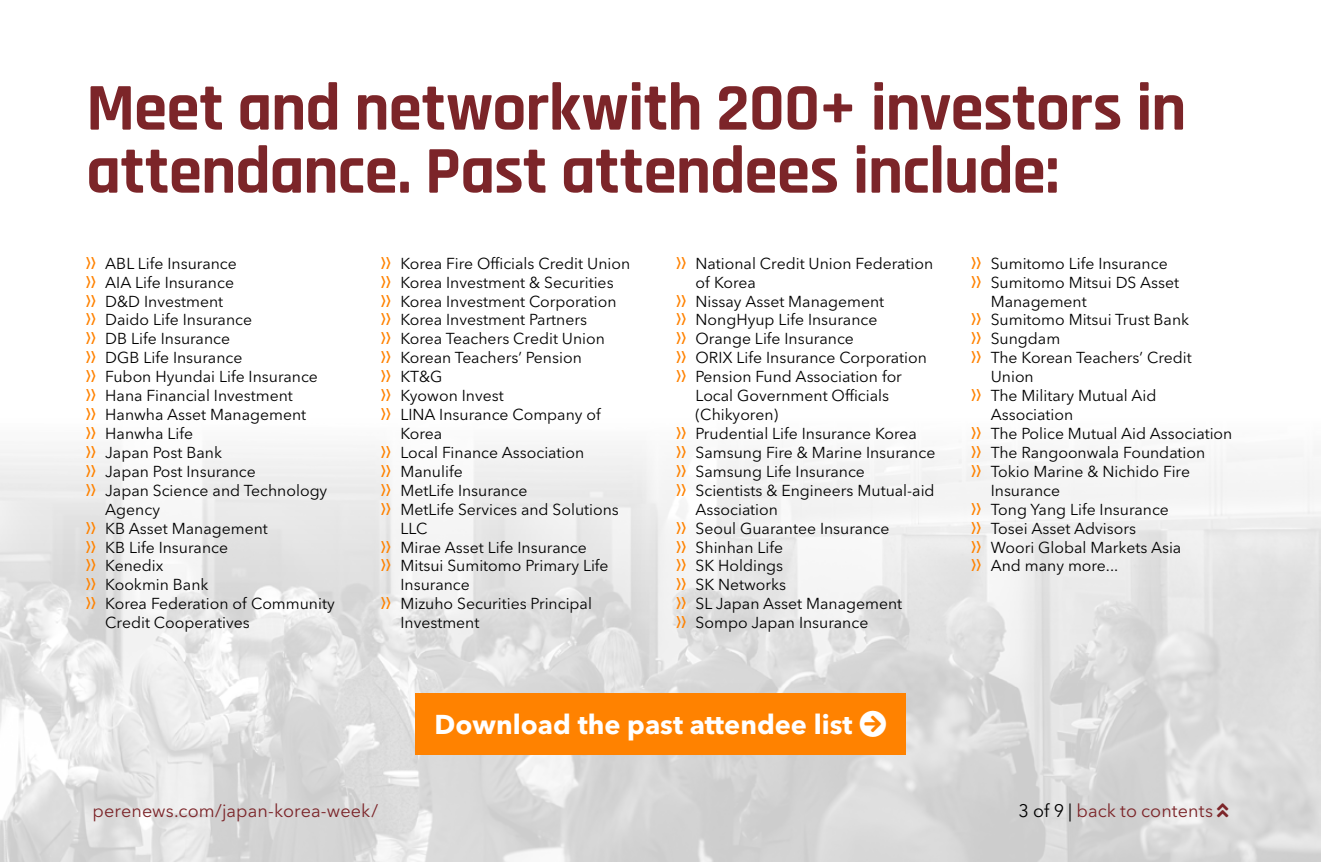
<style>
.page{position:relative;width:1321px;height:862px;background:#fff}
.page>*{position:absolute;margin:0;border:0;box-sizing:border-box;transform-origin:0 0}
.t1{font:700 67.5px/63px "Rajdhani";letter-spacing:-.015em;color:#7c2529}
.t2{font:700 27px "Avenir Next LT Pro";color:#fff}
.t3{font:18px "Avenir Next LT Pro";letter-spacing:.005em;color:#7c2529}
.t4{font:15.75px "Avenir Next LT Pro";color:#000}
.s1{font-family:"Century Gothic Pro";font-size:22.5px;color:#ff8200}
.s2{color:#000}
</style>
<div class="page">
<img style="left:0;top:449px;width:1320px;height:412px">
<div style="left:415px;top:692px;width:490px;height:62px;background:#ff8200"></div>
<svg style="left:1216px;top:803px;width:12px;height:14px"></svg>
<h1 class="t1" style="left:86px;top:78px;width:1101px">Meet and networkwith 200+ investors in attendance. Past attendees include:</h1>
<p class="t4" style="left:86px;top:254px;width:152px"><span class="s1">»</span> ABL Life Insurance</p>
<p class="t4" style="left:86px;top:272px;width:149px"><span class="s1">»</span> AIA Life Insurance</p>
<p class="t4" style="left:86px;top:291px;width:138px"><span class="s1">»</span> D&amp;D Investment</p>
<p class="t4" style="left:86px;top:310px;width:167px"><span class="s1">»</span> Daido Life Insurance</p>
<p class="t4" style="left:86px;top:329px;width:145px"><span class="s1">»</span> DB Life Insurance</p>
<p class="t4" style="left:86px;top:348px;width:158px"><span class="s1">»</span> DGB Life Insurance</p>
<p class="t4" style="left:86px;top:367px;width:233px"><span class="s1">»</span> Fubon Hyundai Life Insurance</p>
<p class="t4" style="left:86px;top:386px;width:208px"><span class="s1">»</span> Hana Financial Investment</p>
<p class="t4" style="left:86px;top:405px;width:221px"><span class="s1">»</span> Hanwha Asset Management</p>
<p class="t4" style="left:86px;top:424px;width:108px"><span class="s1">»</span> Hanwha Life</p>
<p class="t4" style="left:86px;top:443px;width:137px"><span class="s1">»</span> Japan Post Bank</p>
<p class="t4" style="left:86px;top:461px;width:171px"><span class="s1">»</span> Japan Post Insurance</p>
<p class="t4" style="left:86px;top:480px;width:243px"><span class="s1">»</span> Japan Science and Technology</p>
<p class="t4" style="left:105px;top:499px;width:56px">Agency</p>
<p class="t4" style="left:86px;top:518px;width:183px"><span class="s1">»</span> KB Asset Management</p>
<p class="t4" style="left:86px;top:537px;width:143px"><span class="s1">»</span> KB Life Insurance</p>
<p class="t4" style="left:86px;top:556px;width:79px"><span class="s1">»</span> Kenedix</p>
<p class="t4" style="left:86px;top:575px;width:124px"><span class="s1">»</span> Kookmin Bank</p>
<p class="t4" style="left:86px;top:594px;width:250px"><span class="s1">»</span> Korea Federation of Community</p>
<p class="t4" style="left:105px;top:613px;width:146px">Credit Cooperatives</p>
<p class="t4" style="left:381px;top:254px;width:250px"><span class="s1">»</span> Korea Fire Officials Credit Union</p>
<p class="t4" style="left:381px;top:272px;width:234px"><span class="s1">»</span> Korea Investment &amp; Securities</p>
<p class="t4" style="left:381px;top:291px;width:237px"><span class="s1">»</span> Korea Investment Corporation</p>
<p class="t4" style="left:381px;top:310px;width:207px"><span class="s1">»</span> Korea Investment Partners</p>
<p class="t4" style="left:381px;top:329px;width:225px"><span class="s1">»</span> Korea Teachers Credit Union</p>
<p class="t4" style="left:381px;top:348px;width:202px"><span class="s1">»</span> Korean Teachers’ Pension</p>
<p class="t4" style="left:381px;top:367px;width:63px"><span class="s1">»</span> KT&amp;G</p>
<p class="t4" style="left:381px;top:386px;width:124px"><span class="s1">»</span> Kyowon Invest</p>
<p class="t4" style="left:381px;top:405px;width:221px"><span class="s1">»</span> LINA Insurance Company of</p>
<p class="t4" style="left:400px;top:424px;width:43px">Korea</p>
<p class="t4" style="left:381px;top:443px;width:204px"><span class="s1">»</span> Local Finance Association</p>
<p class="t4" style="left:381px;top:461px;width:83px"><span class="s1">»</span> Manulife</p>
<p class="t4" style="left:381px;top:480px;width:147px"><span class="s1">»</span> MetLife Insurance</p>
<p class="t4" style="left:381px;top:499px;width:239px"><span class="s1">»</span> MetLife Services and Solutions</p>
<p class="t4" style="left:400px;top:518px;width:28px">LLC</p>
<p class="t4" style="left:381px;top:537px;width:207px"><span class="s1">»</span> Mirae Asset Life Insurance</p>
<p class="t4" style="left:381px;top:556px;width:229px"><span class="s1">»</span> Mitsui Sumitomo Primary Life</p>
<p class="t4" style="left:400px;top:575px;width:71px">Insurance</p>
<p class="t4" style="left:381px;top:594px;width:212px"><span class="s1">»</span> Mizuho Securities Principal</p>
<p class="t4" style="left:400px;top:613px;width:80px">Investment</p>
<p class="t4" style="left:676px;top:254px;width:258px"><span class="s1">»</span> National Credit Union Federation</p>
<p class="t4" style="left:695px;top:272px;width:62px">of Korea</p>
<p class="t4" style="left:676px;top:291px;width:209px"><span class="s1">»</span> Nissay Asset Management</p>
<p class="t4" style="left:676px;top:310px;width:202px"><span class="s1">»</span> NongHyup Life Insurance</p>
<p class="t4" style="left:676px;top:329px;width:179px"><span class="s1">»</span> Orange Life Insurance</p>
<p class="t4" style="left:676px;top:348px;width:252px"><span class="s1">»</span> ORIX Life Insurance Corporation</p>
<p class="t4" style="left:676px;top:367px;width:227px"><span class="s1">»</span> Pension Fund Association for</p>
<p class="t4" style="left:695px;top:386px;width:195px">Local Government Officials</p>
<p class="t4" style="left:695px;top:405px;width:84px">(Chikyoren)</p>
<p class="t4" style="left:676px;top:424px;width:242px"><span class="s1">»</span> Prudential Life Insurance Korea</p>
<p class="t4" style="left:676px;top:443px;width:260px"><span class="s1">»</span> Samsung Fire &amp; Marine Insurance</p>
<p class="t4" style="left:676px;top:461px;width:190px"><span class="s1">»</span> Samsung Life Insurance</p>
<p class="t4" style="left:676px;top:480px;width:260px"><span class="s1">»</span> Scientists &amp; Engineers Mutual-aid</p>
<p class="t4" style="left:695px;top:499px;width:84px">Association</p>
<p class="t4" style="left:676px;top:518px;width:214px"><span class="s1">»</span> Seoul Guarantee Insurance</p>
<p class="t4" style="left:676px;top:537px;width:108px"><span class="s1">»</span> Shinhan Life</p>
<p class="t4" style="left:676px;top:556px;width:108px"><span class="s1">»</span> SK Holdings</p>
<p class="t4" style="left:676px;top:575px;width:111px"><span class="s1">»</span> SK Networks</p>
<p class="t4" style="left:676px;top:594px;width:227px"><span class="s1">»</span> SL Japan Asset Management</p>
<p class="t4" style="left:676px;top:613px;width:193px"><span class="s1">»</span> Sompo Japan Insurance</p>
<h2 class="t2" style="left:434px;top:707px;width:419px">Download the past attendee list</h2>
<p class="t4" style="left:971px;top:254px;width:197px"><span class="s1">»</span> Sumitomo Life Insurance</p>
<p class="t4" style="left:971px;top:272px;width:209px"><span class="s1">»</span> Sumitomo Mitsui DS Asset</p>
<p class="t4" style="left:990px;top:291px;width:97px">Management</p>
<p class="t4" style="left:971px;top:310px;width:219px"><span class="s1">»</span> Sumitomo Mitsui Trust Bank</p>
<p class="t4" style="left:971px;top:329px;width:90px"><span class="s1">»</span> Sungdam</p>
<p class="t4" style="left:971px;top:348px;width:222px"><span class="s1">»</span> The Korean Teachers’ Credit</p>
<p class="t4" style="left:990px;top:367px;width:45px">Union</p>
<p class="t4" style="left:971px;top:386px;width:186px"><span class="s1">»</span> The Military Mutual Aid</p>
<p class="t4" style="left:990px;top:405px;width:84px">Association</p>
<p class="t4" style="left:971px;top:424px;width:262px"><span class="s1">»</span> The Police Mutual Aid Association</p>
<p class="t4" style="left:971px;top:443px;width:235px"><span class="s1">»</span> The Rangoonwala Foundation</p>
<p class="t4" style="left:971px;top:461px;width:220px"><span class="s1">»</span> Tokio Marine &amp; Nichido Fire</p>
<p class="t4" style="left:990px;top:480px;width:71px">Insurance</p>
<p class="t4" style="left:971px;top:499px;width:199px"><span class="s1">»</span> Tong Yang Life Insurance</p>
<p class="t4" style="left:971px;top:518px;width:166px"><span class="s1">»</span> Tosei Asset Advisors</p>
<p class="t4" style="left:971px;top:537px;width:211px"><span class="s1">»</span> Woori Global Markets Asia</p>
<p class="t4" style="left:971px;top:556px;width:148px"><span class="s1">»</span> And many more...</p>
<p class="t3" style="left:92px;top:799px;width:287px">perenews.com/japan-korea-week/</p>
<p class="t3" style="left:1018px;top:799px;width:196px"><span class="s2">3 of 9 |</span> back to contents</p>
</div>
